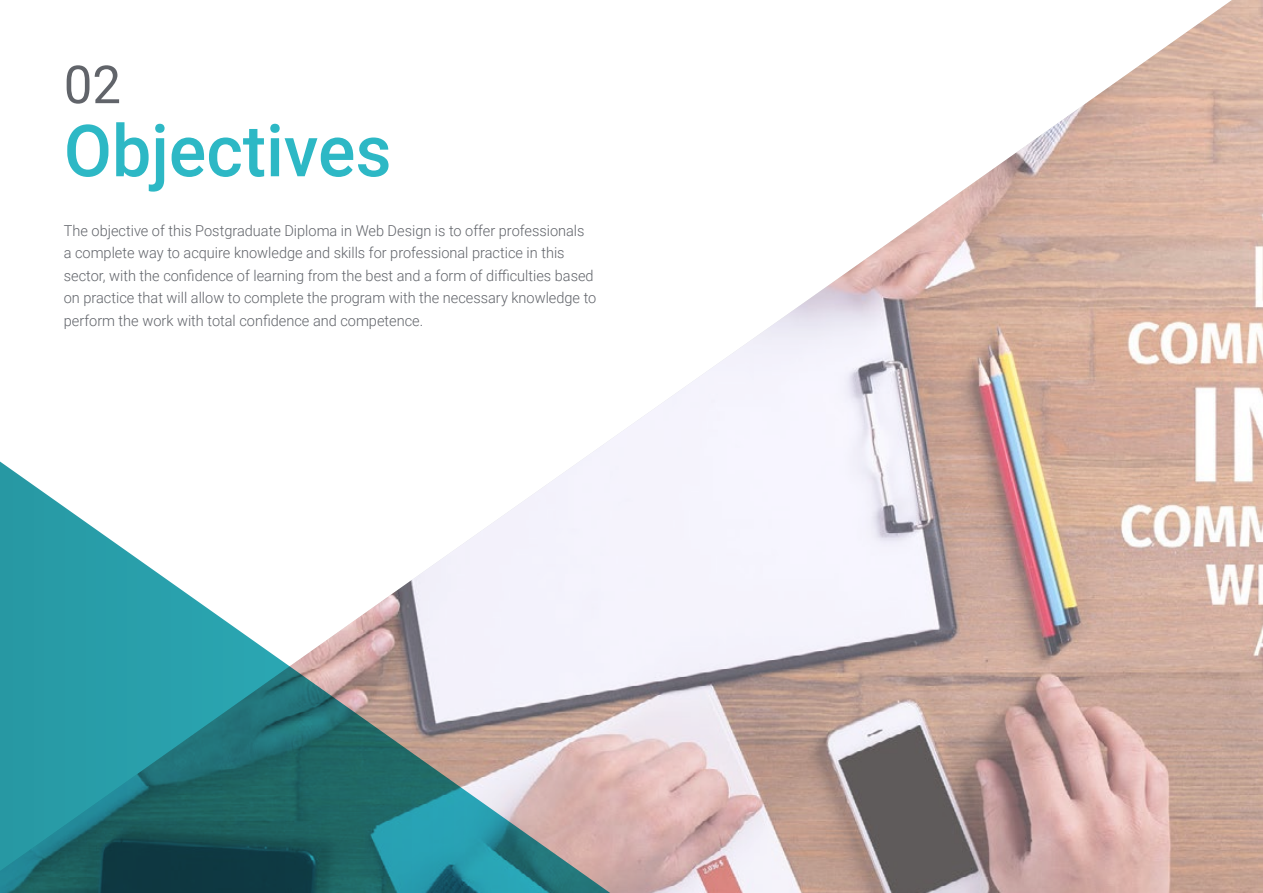
<style>
.page{position:relative;width:1263px;height:893px;background:#fff}
.page>*{position:absolute;margin:0;border:0;box-sizing:border-box;transform-origin:0 0}
.t1{font:500 72px "Roboto";color:#2db8c5}
.t2{font:52.5px "Roboto";color:#61646a}
.t3{font:300 15px/22.5px "Roboto";color:#61646a}
</style>
<div class="page">
<img style="left:602px;top:0;width:661px;height:893px">
<svg style="left:0;top:446px;width:640px;height:447px"></svg>
<h2 class="t2" style="left:64px;top:48px;width:59px">02</h2>
<h1 class="t1" style="left:64px;top:100px;width:329px">Objectives</h1>
<p class="t3" style="left:64px;top:218px;width:534px">The objective of this Postgraduate Diploma in Web Design is to offer professionals<br>a complete way to acquire knowledge and skills for professional practice in this sector, with the confidence of learning from the best and a form of difficulties based on practice that will allow to complete the program with the necessary knowledge to perform the work with total confidence and competence.</p>
</div>
